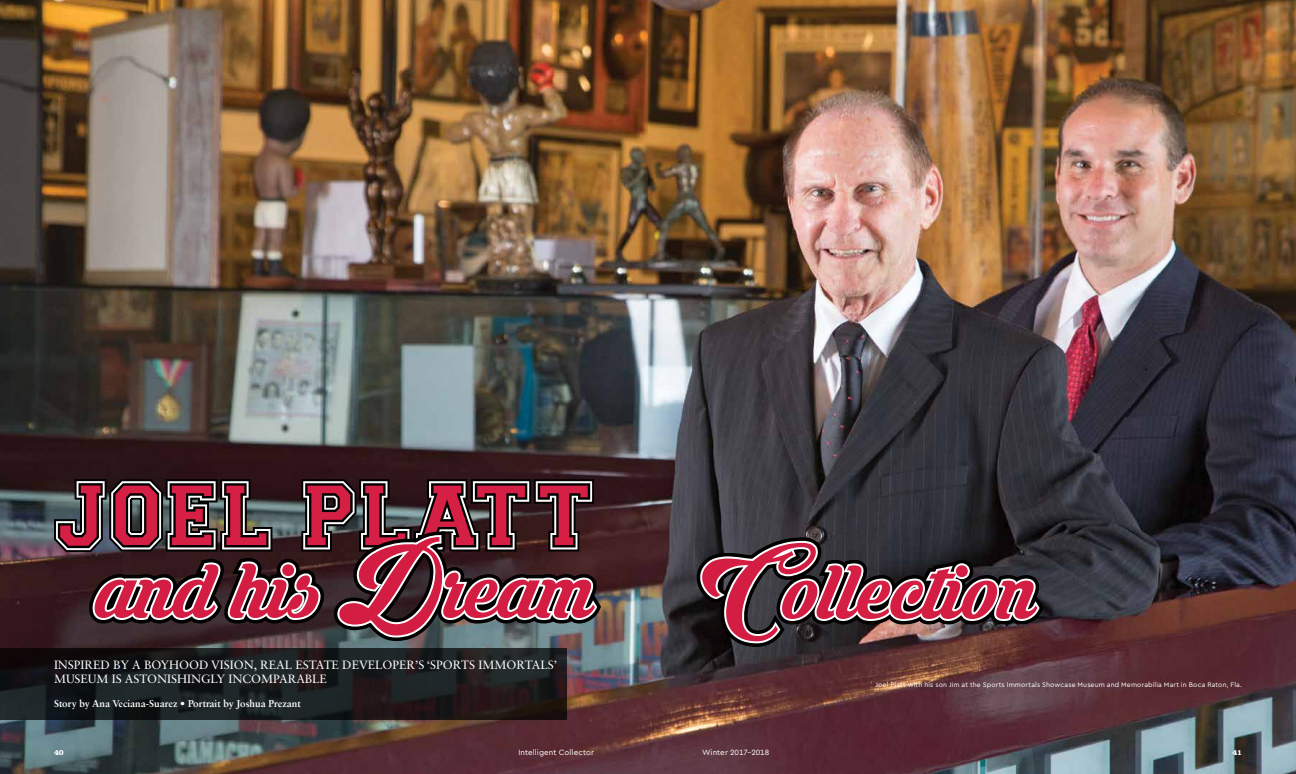
<style>
.page{position:relative;width:1296px;height:774px;background:#fff}
.page>*{position:absolute;margin:0;border:0;box-sizing:border-box;transform-origin:0 0}
.t1{font:96.7px "Krinkes Decor PERSONALUSE";color:#d41d43}
.t2{font:12px/14.4px "Sabon LT Std";color:#fff}
.t3{font:700 10px "Sabon LT Std";color:#fff}
.t4{font:8px "Cera PRO";letter-spacing:.01em;color:#fff}
.t5{font:700 8px "Clarendon LT Std";color:#fff}
.t6{font:7px "Cera PRO";letter-spacing:.02em;color:#fff}
.s1{color:#d51f44}
</style>
<div class="page">
<img style="left:0;top:0;width:1296px;height:774px">
<svg style="left:52px;top:477px;width:544px;height:77px;background:#241518"></svg>
<svg style="left:56px;top:481px;width:553px;height:168px;background:#644a50"></svg>
<svg style="left:0;top:648px;width:567px;height:72px;background:#1a1b1d"></svg>
<svg style="left:688px;top:529px;width:363px;height:126px"></svg>
<h1 class="t1" style="left:95px;top:527px;width:500px">and his Dream</h1>
<p class="t2" style="left:54px;top:657px;width:505px">INSPIRED BY A BOYHOOD VISION, REAL ESTATE DEVELOPER’S ‘SPORTS IMMORTALS’<br>MUSEUM IS ASTONISHINGLY INCOMPARABLE</p>
<p class="t3" style="left:54px;top:697px;width:248px">Story by Ana Veciana-Suarez • Portrait by Joshua Prezant</p>
<p class="t5" style="left:54px;top:747px;width:11px">40</p>
<p class="t4" style="left:518px;top:747px;width:77px">Intelligent Collector</p>
<h1 class="t1" style="left:702px;top:528px;width:335px">Col<span class="s1">le</span>ction</h1>
<p class="t6" style="left:875px;top:680px;width:368px">Joel Platt with his son Jim at the Sports Immortals Showcase Museum and Memorabilia Mart in Boca Raton, Fla.</p>
<p class="t4" style="left:702px;top:747px;width:69px">Winter 2017–2018</p>
<p class="t5" style="left:1232px;top:747px;width:11px">41</p>
</div>
